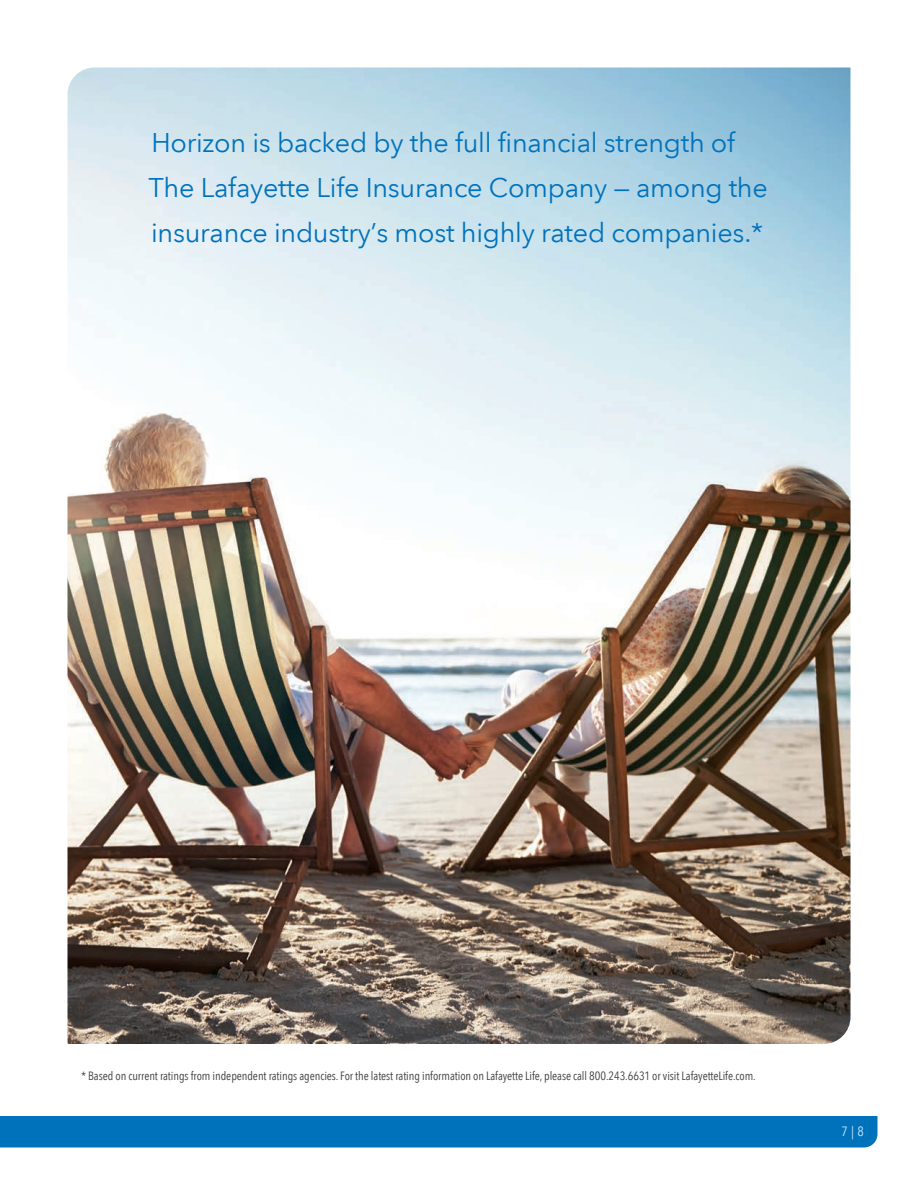
<style>
.page{position:relative;width:918px;height:1188px;background:#fff}
.page>*{position:absolute;margin:0;border:0;box-sizing:border-box;transform-origin:0 0}
.t1{font:27px/45px "Avenir Next LT Pro";letter-spacing:-.01em;color:#0072bc}
.t2{font:condensed 13.5px "Avenir Next LT Pro";color:#c2e4f7}
.MC_disclosure{font:condensed 12px "Avenir Next LT Pro";letter-spacing:-.005em;color:#3e3e3f}
</style>
<div class="page">
<div style="left:0;top:1116px;width:878px;height:32px;background:#0072bc"></div>
<img style="left:68px;top:68px;width:782px;height:976px">
<p class="t1" style="left:148px;top:120px;width:621px">Horizon is backed by the full financial strength of<br>The Lafayette Life Insurance Company — among the insurance industry’s most highly rated companies.*</p>
<p class="MC_disclosure" style="left:81px;top:1069px;width:676px">* Based on current ratings from independent ratings agencies. For the latest rating information on Lafayette Life, please call 800.243.6631 or visit LafayetteLife.com.</p>
<p class="t2" style="left:842px;top:1123px;width:24px">7|8</p>
</div>
